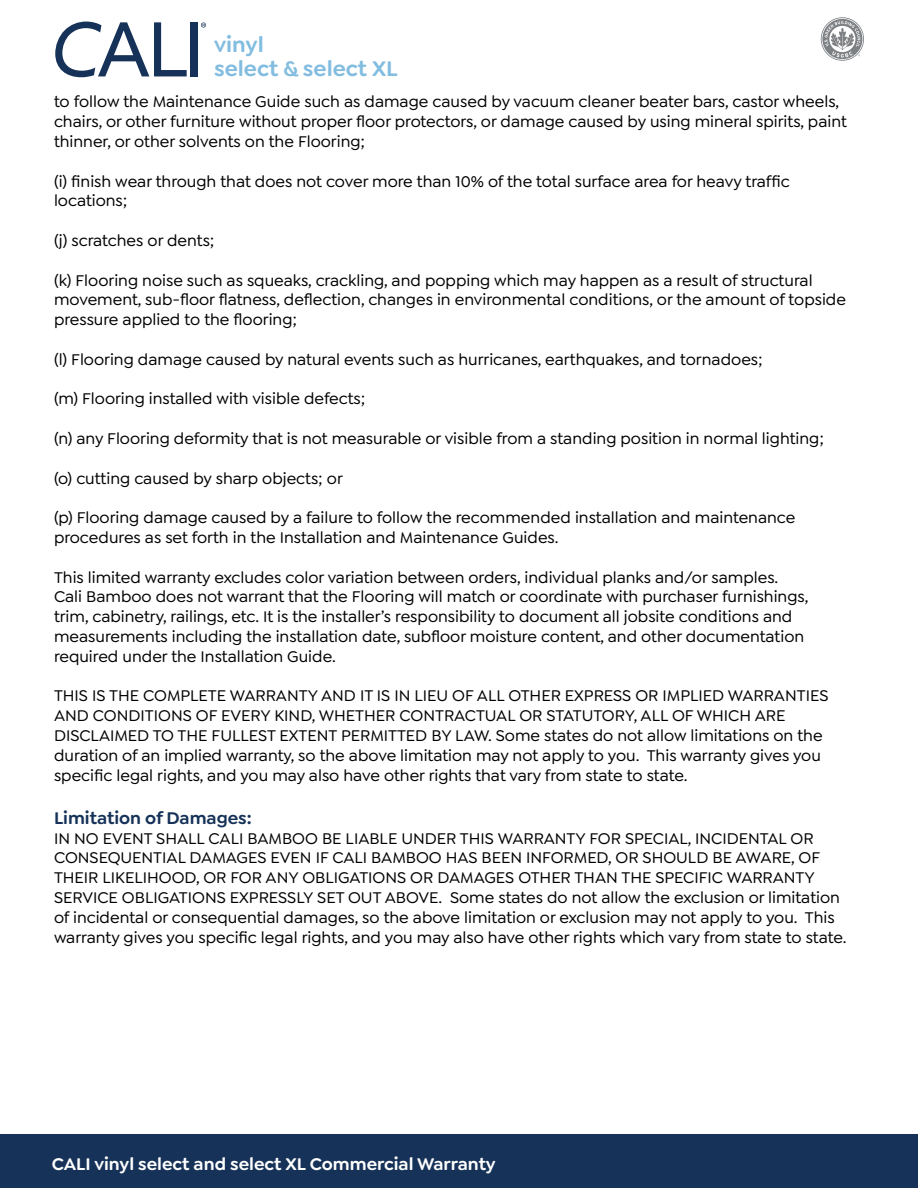
<style>
.page{position:relative;width:918px;height:1188px;background:#fff}
.page>*{position:absolute;margin:0;border:0;box-sizing:border-box;transform-origin:0 0}
.t1{font:600 22.5px/23.7px "Goldplay";color:#82bde0}
.t2{font:600 18px "Goldplay";color:#fff}
.t3{font:600 18px "Goldplay";color:#163258}
.t4{font:500 16.5px/19.8px "Goldplay";color:#000}
</style>
<div class="page">
<svg style="left:55px;top:22px;width:132px;height:55px"></svg>
<div style="left:191px;top:22px;width:7px;height:54px;background:#163258"></div>
<svg style="left:201px;top:23px;width:5px;height:5px"></svg>
<svg style="left:821px;top:17px;width:43px;height:44px"></svg>
<div style="left:0;top:1134px;width:918px;height:54px;background:#163258"></div>
<h1 class="t1" style="left:214px;top:33px;width:185px">vinyl<br>select &amp; select XL</h1>
<p class="t4" style="left:54px;top:92px;width:794px">to follow the Maintenance Guide such as damage caused by vacuum cleaner beater bars, castor wheels, chairs, or other furniture without proper floor protectors, or damage caused by using mineral spirits, paint thinner, or other solvents on the Flooring;</p>
<p class="t4" style="left:54px;top:171px;width:737px">(i) finish wear through that does not cover more than 10% of the total surface area for heavy traffic locations;</p>
<p class="t4" style="left:54px;top:231px;width:162px">(j) scratches or dents;</p>
<p class="t4" style="left:54px;top:270px;width:794px">(k) Flooring noise such as squeaks, crackling, and popping which may happen as a result of structural movement, sub-floor flatness, deflection, changes in environmental conditions, or the amount of topside pressure applied to the flooring;</p>
<p class="t4" style="left:54px;top:349px;width:710px">(l) Flooring damage caused by natural events such as hurricanes, earthquakes, and tornadoes;</p>
<p class="t4" style="left:54px;top:389px;width:313px">(m) Flooring installed with visible defects;</p>
<p class="t4" style="left:54px;top:429px;width:771px">(n) any Flooring deformity that is not measurable or visible from a standing position in normal lighting;</p>
<p class="t4" style="left:54px;top:468px;width:290px">(o) cutting caused by sharp objects; or</p>
<p class="t4" style="left:54px;top:508px;width:743px">(p) Flooring damage caused by a failure to follow the recommended installation and maintenance procedures as set forth in the Installation and Maintenance Guides.</p>
<p class="t4" style="left:54px;top:567px;width:756px">This limited warranty excludes color variation between orders, individual planks and/or samples.<br>Cali Bamboo does not warrant that the Flooring will match or coordinate with purchaser furnishings, trim, cabinetry, railings, etc. It is the installer’s responsibility to document all jobsite conditions and measurements including the installation date, subfloor moisture content, and other documentation required under the Installation Guide.</p>
<p class="t4" style="left:54px;top:686px;width:776px">THIS IS THE COMPLETE WARRANTY AND IT IS IN LIEU OF ALL OTHER EXPRESS OR IMPLIED WARRANTIES AND CONDITIONS OF EVERY KIND, WHETHER CONTRACTUAL OR STATUTORY, ALL OF WHICH ARE DISCLAIMED TO THE FULLEST EXTENT PERMITTED BY LAW. Some states do not allow limitations on the duration of an implied warranty, so the above limitation may not apply to you. This warranty gives you specific legal rights, and you may also have other rights that vary from state to state.</p>
<p class="t3" style="left:54px;top:807px;width:199px">Limitation of Damages:</p>
<p class="t4" style="left:54px;top:828px;width:794px">IN NO EVENT SHALL CALI BAMBOO BE LIABLE UNDER THIS WARRANTY FOR SPECIAL, INCIDENTAL OR CONSEQUENTIAL DAMAGES EVEN IF CALI BAMBOO HAS BEEN INFORMED, OR SHOULD BE AWARE, OF THEIR LIKELIHOOD, OR FOR ANY OBLIGATIONS OR DAMAGES OTHER THAN THE SPECIFIC WARRANTY SERVICE OBLIGATIONS EXPRESSLY SET OUT ABOVE. Some states do not allow the exclusion or limitation of incidental or consequential damages, so the above limitation or exclusion may not apply to you. This warranty gives you specific legal rights, and you may also have other rights which vary from state to state.</p>
<p class="t2" style="left:52px;top:1153px;width:445px">CALI vinyl select and select XL Commercial Warranty</p>
</div>
